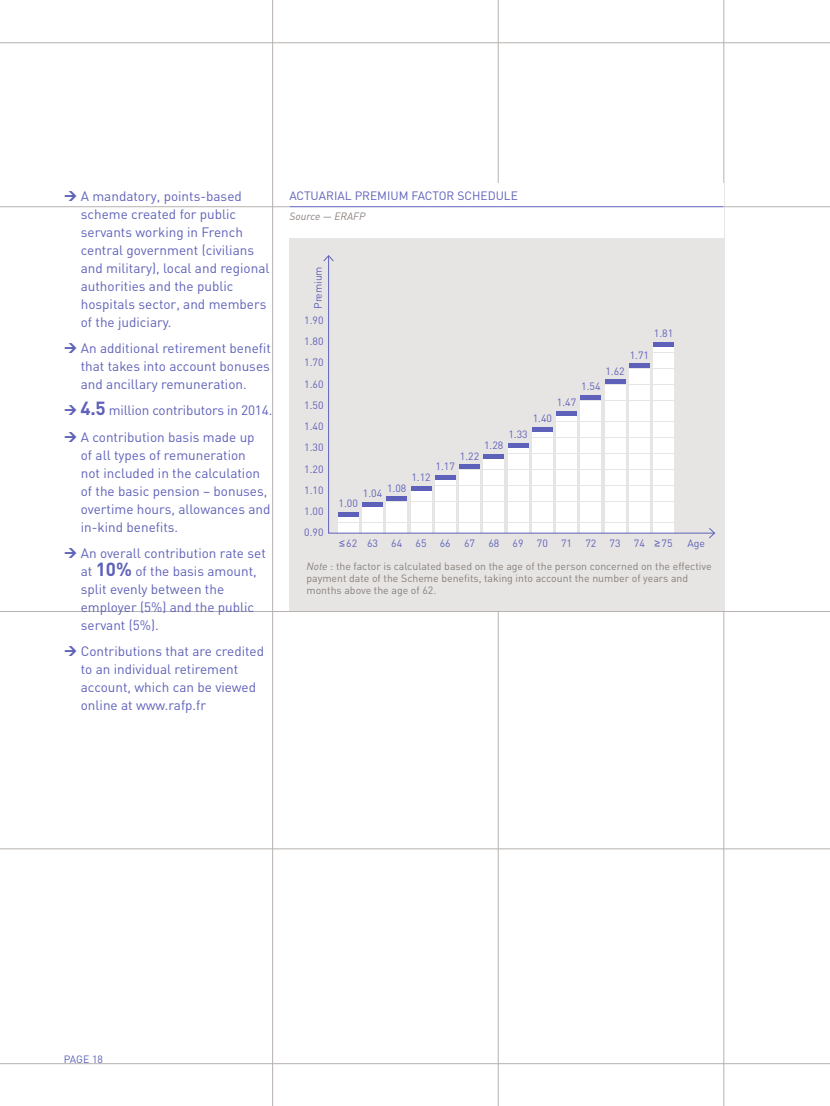
<style>
.page{position:relative;width:830px;height:1106px;background:#fff}
.page>*{position:absolute;margin:0;border:0;box-sizing:border-box;transform-origin:0 0}
.t1{font:13.5px/18px "DIN";color:#5e61b9}
.t2{font:12px "DIN";color:#5e61b9}
.t3{font:10.5px/12px "DIN";color:#877f7a}
.t4{font:10.5px/21.3px "DIN";color:#5e61b9}
.t5{font:italic 10.5px "DIN";color:#877f7a}
.s1{font-weight:700;font-size:18.75px}
.s2{font-family:"Arial"}
.s3{font-style:italic}
</style>
<div class="page">
<hr style="left:723px;top:0;width:1px;height:1106px;background:#b7b2af">
<hr style="left:497px;top:0;width:1px;height:1106px;background:#b7b2af">
<hr style="left:272px;top:0;width:1px;height:1106px;background:#b7b2af">
<hr style="left:0;top:42px;width:829px;height:1px;background:#b7b2af">
<hr style="left:0;top:1063px;width:829px;height:1px;background:#b7b2af">
<hr style="left:0;top:206px;width:829px;height:1px;background:#b7b2af">
<hr style="left:0;top:611px;width:829px;height:1px;background:#b7b2af">
<hr style="left:0;top:848px;width:829px;height:1px;background:#b7b2af">
<div style="left:289px;top:237px;width:434px;height:374px;background:#e7e5e4"></div>
<div style="left:289px;top:183px;width:434px;height:54px;background:#fff"></div>
<hr style="left:289px;top:206px;width:434px;height:1px;background:#5e61b9">
<svg style="left:328px;top:262px;width:380px;height:272px"></svg>
<svg style="left:323px;top:255px;width:11px;height:7px"></svg>
<svg style="left:708px;top:528px;width:7px;height:11px"></svg>
<p class="t1" style="left:81px;top:187px;width:190px">A mandatory, points-based scheme created for public servants working in French central government (civilians and military), local and regional authorities and the public hospitals sector, and members of the judiciary.</p>
<p class="t1" style="left:81px;top:339px;width:191px;text-align:justify">An additional retirement benefit that takes into account bonuses and ancillary remuneration.</p>
<p class="t1" style="left:80px;top:397px;width:193px;line-height:26.1px"><span class="s1">4.5</span> million contributors in 2014.<br>A contribution basis made up</p>
<p class="t1" style="left:81px;top:445px;width:191px">of all types of remuneration<br>not included in the calculation of the basic pension – bonuses, overtime hours, allowances and in-kind benefits.</p>
<p class="t1" style="left:81px;top:543px;width:186px">An overall contribution rate set at <span class="s1">10%</span> of the basis amount, split evenly between the employer (5%) and the public servant (5%).</p>
<p class="t1" style="left:81px;top:641px;width:185px">Contributions that are credited to an individual retirement account, which can be viewed online at www.rafp.fr</p>
<p class="t2" style="left:289px;top:188px;width:230px">ACTUARIAL PREMIUM FACTOR SCHEDULE</p>
<p class="t5" style="left:289px;top:210px;width:77px">Source — ERAFP</p>
<p class="t4" style="left:307px;top:309px;width:44px;rotate:-90deg">Premium</p>
<p class="t4" style="left:304px;top:309px;width:21px">1.90</p>
<p class="t4" style="left:304px;top:330px;width:21px">1.80</p>
<p class="t4" style="left:304px;top:352px;width:21px">1.70</p>
<p class="t4" style="left:304px;top:373px;width:21px">1.60</p>
<p class="t4" style="left:304px;top:394px;width:21px">1.50</p>
<p class="t4" style="left:304px;top:415px;width:21px">1.40</p>
<p class="t4" style="left:304px;top:437px;width:21px">1.30</p>
<p class="t4" style="left:304px;top:458px;width:21px">1.20</p>
<p class="t4" style="left:304px;top:479px;width:21px">1.10</p>
<p class="t4" style="left:304px;top:500px;width:21px">1.00<br>0.90</p>
<p class="t4" style="left:629px;top:344px;width:21px">1.71</p>
<p class="t4" style="left:605px;top:360px;width:21px">1.62</p>
<p class="t4" style="left:581px;top:376px;width:21px">1.54</p>
<p class="t4" style="left:556px;top:392px;width:21px">1.47</p>
<p class="t4" style="left:532px;top:408px;width:21px">1.40</p>
<p class="t4" style="left:508px;top:424px;width:21px">1.33</p>
<p class="t4" style="left:484px;top:434px;width:21px">1.28</p>
<p class="t4" style="left:459px;top:445px;width:21px">1.22</p>
<p class="t4" style="left:435px;top:455px;width:21px">1.17</p>
<p class="t4" style="left:411px;top:466px;width:21px">1.12</p>
<p class="t4" style="left:387px;top:477px;width:21px">1.08</p>
<p class="t4" style="left:362px;top:482px;width:21px">1.04</p>
<p class="t4" style="left:338px;top:493px;width:21px">1.00</p>
<p class="t4" style="left:653px;top:323px;width:21px">1.81</p>
<p class="t4" style="left:367px;top:532px;width:12px">63</p>
<p class="t4" style="left:391px;top:532px;width:12px">64</p>
<p class="t4" style="left:415px;top:532px;width:12px">65</p>
<p class="t4" style="left:439px;top:532px;width:12px">66</p>
<p class="t4" style="left:464px;top:532px;width:12px">67</p>
<p class="t4" style="left:488px;top:532px;width:12px">68</p>
<p class="t4" style="left:512px;top:532px;width:12px">69</p>
<p class="t4" style="left:536px;top:532px;width:12px">70</p>
<p class="t4" style="left:561px;top:532px;width:12px">71</p>
<p class="t4" style="left:585px;top:532px;width:12px">72</p>
<p class="t4" style="left:609px;top:532px;width:12px">73</p>
<p class="t4" style="left:633px;top:532px;width:12px">74</p>
<p class="t4" style="left:687px;top:532px;width:19px">Age</p>
<p class="t4" style="left:339px;top:532px;width:20px"><span class="s2">≤</span>62</p>
<p class="t4" style="left:654px;top:532px;width:20px"><span class="s2">≥</span>75</p>
<p class="t3" style="left:306px;top:560px;width:406px"><span class="s3">Note</span> : the factor is calculated based on the age of the person concerned on the effective payment date of the Scheme benefits, taking into account the number of years and months above the age of 62.</p>
<p class="t4" style="left:64px;top:1048px;width:41px">PAGE 18</p>
</div>
